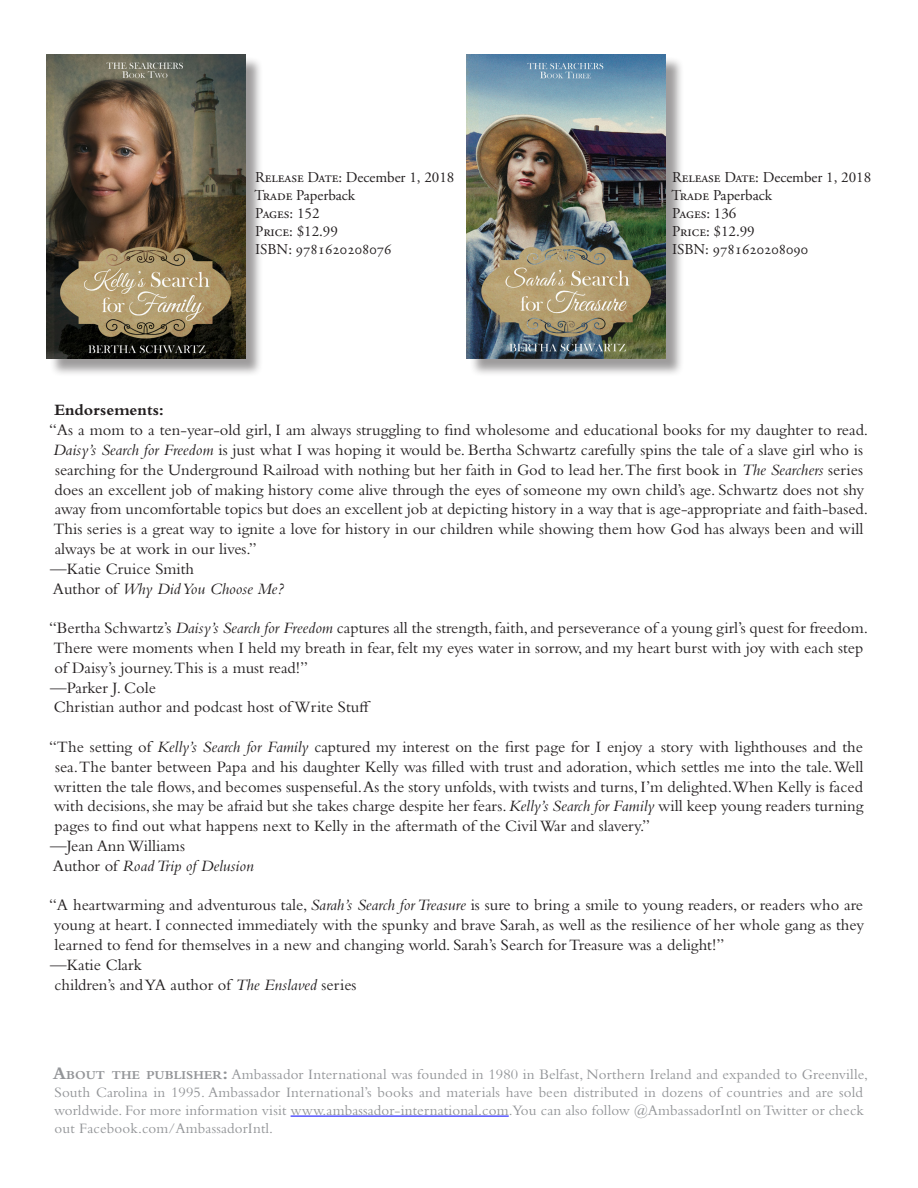
<style>
.page{position:relative;width:918px;height:1188px;background:#fff}
.page>*{position:absolute;margin:0;border:0;box-sizing:border-box;transform-origin:0 0}
.News_Release_Main_Pa{font:16.5px/19.8px "Bembo Std";color:#231f20}
.News_Release_Main_Pa-2{font:italic 16.5px "Bembo Std";color:#231f20}
.News_Release_Main_Pa-3{font:700 16.5px "Bembo Std";color:#231f20}
.t1{font:15px/18px "Bembo Std";letter-spacing:.01em;color:#939598}
.t2{font:15px "Adobe Garamond Pro";color:#231f20}
.s1{font-style:italic}
.s2{font-style:normal}
.s3{font-weight:700;font-size:18px}
.s4{font-weight:700;font-size:12.6px}
</style>
<div class="page">
<hr style="left:291px;top:1116px;width:218px;height:1px;background:#00f">
<div style="left:49px;top:56px;width:215px;height:321px;background:#231f20;opacity:.44"></div>
<img style="left:47px;top:54px;width:198px;height:305px">
<div style="left:469px;top:56px;width:215px;height:321px;background:#231f20;opacity:.44"></div>
<img style="left:467px;top:54px;width:198px;height:305px">
<p class="t2" style="left:255px;top:168px;width:201px">Release Date: December 1, 2018</p>
<p class="t2" style="left:254px;top:186px;width:102px">Trade Paperback</p>
<p class="t2" style="left:255px;top:204px;width:66px">Pages: 152</p>
<p class="t2" style="left:255px;top:222px;width:84px">Price: $12.99</p>
<p class="t2" style="left:255px;top:240px;width:138px">ISBN: 9781620208076</p>
<p class="t2" style="left:672px;top:168px;width:201px">Release Date: December 1, 2018</p>
<p class="t2" style="left:671px;top:186px;width:102px">Trade Paperback</p>
<p class="t2" style="left:672px;top:204px;width:66px">Pages: 136</p>
<p class="t2" style="left:672px;top:222px;width:84px">Price: $12.99</p>
<p class="t2" style="left:672px;top:240px;width:138px">ISBN: 9781620208090</p>
<p class="News_Release_Main_Pa-3" style="left:54px;top:401px;width:111px">Endorsements:</p>
<p class="News_Release_Main_Pa" style="left:49px;top:420px;width:821px">“As a mom to a ten-year-old girl, I am always struggling to find wholesome and educational books for my daughter to read.<br><span class="s1">Daisy’s Search for Freedom</span> is just what I was hoping it would be. Bertha Schwartz carefully spins the tale of a slave girl who is searching for the Underground Railroad with nothing but her faith in God to lead her.The first book in <span class="s1">The Searchers</span> series does an excellent job of making history come alive through the eyes of someone my own child’s age. Schwartz does not shy away from uncomfortable topics but does an excellent job at depicting history in a way that is age-appropriate and faith-based.<br>This series is a great way to ignite a love for history in our children while showing them how God has always been and will always be at work in our lives.”</p>
<p class="News_Release_Main_Pa" style="left:50px;top:558px;width:146px">—Katie Cruice Smith</p>
<p class="News_Release_Main_Pa-2" style="left:53px;top:579px;width:233px"><span class="s2">Author of</span> Why Did You Choose Me?</p>
<p class="News_Release_Main_Pa" style="left:49px;top:618px;width:821px">“Bertha Schwartz’s <span class="s1">Daisy’s Search for Freedom</span> captures all the strength, faith, and perseverance of a young girl’s quest for freedom.<br>There were moments when I held my breath in fear, felt my eyes water in sorrow, and my heart burst with joy with each step of Daisy’s journey.This is a must read!”</p>
<p class="News_Release_Main_Pa" style="left:50px;top:677px;width:107px">—Parker J. Cole</p>
<p class="News_Release_Main_Pa" style="left:54px;top:697px;width:318px">Christian author and podcast host of Write Stuff</p>
<p class="News_Release_Main_Pa" style="left:49px;top:737px;width:816px;text-align:justify">“The setting of <span class="s1">Kelly’s Search for Family</span> captured my interest on the first page for I enjoy a story with lighthouses and the sea. The banter between Papa and his daughter Kelly was filled with trust and adoration, which settles me into the tale. Well written the tale flows, and becomes suspenseful. As the story unfolds, with twists and turns, I’m delighted.When Kelly is faced with decisions, she may be afraid but she takes charge despite her fears. <span class="s1">Kelly’s Search for Family</span> will keep young readers turning pages to find out what happens next to Kelly in the aftermath of the Civil War and slavery.”</p>
<p class="News_Release_Main_Pa" style="left:50px;top:836px;width:136px">—Jean Ann Williams</p>
<p class="News_Release_Main_Pa-2" style="left:53px;top:856px;width:202px"><span class="s2">Author of</span> Road Trip of Delusion</p>
<p class="News_Release_Main_Pa" style="left:49px;top:895px;width:817px;text-align:justify">“A heartwarming and adventurous tale, <span class="s1">Sarah’s Search for Treasure</span> is sure to bring a smile to young readers, or readers who are young at heart. I connected immediately with the spunky and brave Sarah, as well as the resilience of her whole gang as they learned to fend for themselves in a new and changing world. Sarah’s Search for Treasure was a delight!”</p>
<p class="News_Release_Main_Pa" style="left:50px;top:954px;width:93px">—Katie Clark</p>
<p class="News_Release_Main_Pa" style="left:54px;top:974px;width:304px">children’s and YA author of <span class="s1">The Enslaved</span> series</p>
<p class="t1" style="left:53px;top:1065px;width:817px"><span class="s3">A</span><span class="s4">BOUT THE PUBLISHER</span><span class="s3">:</span> Ambassador International was founded in 1980 in Belfast, Northern Ireland and expanded to Greenville, South Carolina in 1995. Ambassador International’s books and materials have been distributed in dozens of countries and are sold worldwide. For more information visit www.ambassador-international.com. You can also follow @AmbassadorIntl on Twitter or check out Facebook.com/AmbassadorIntl.</p>
</div>
